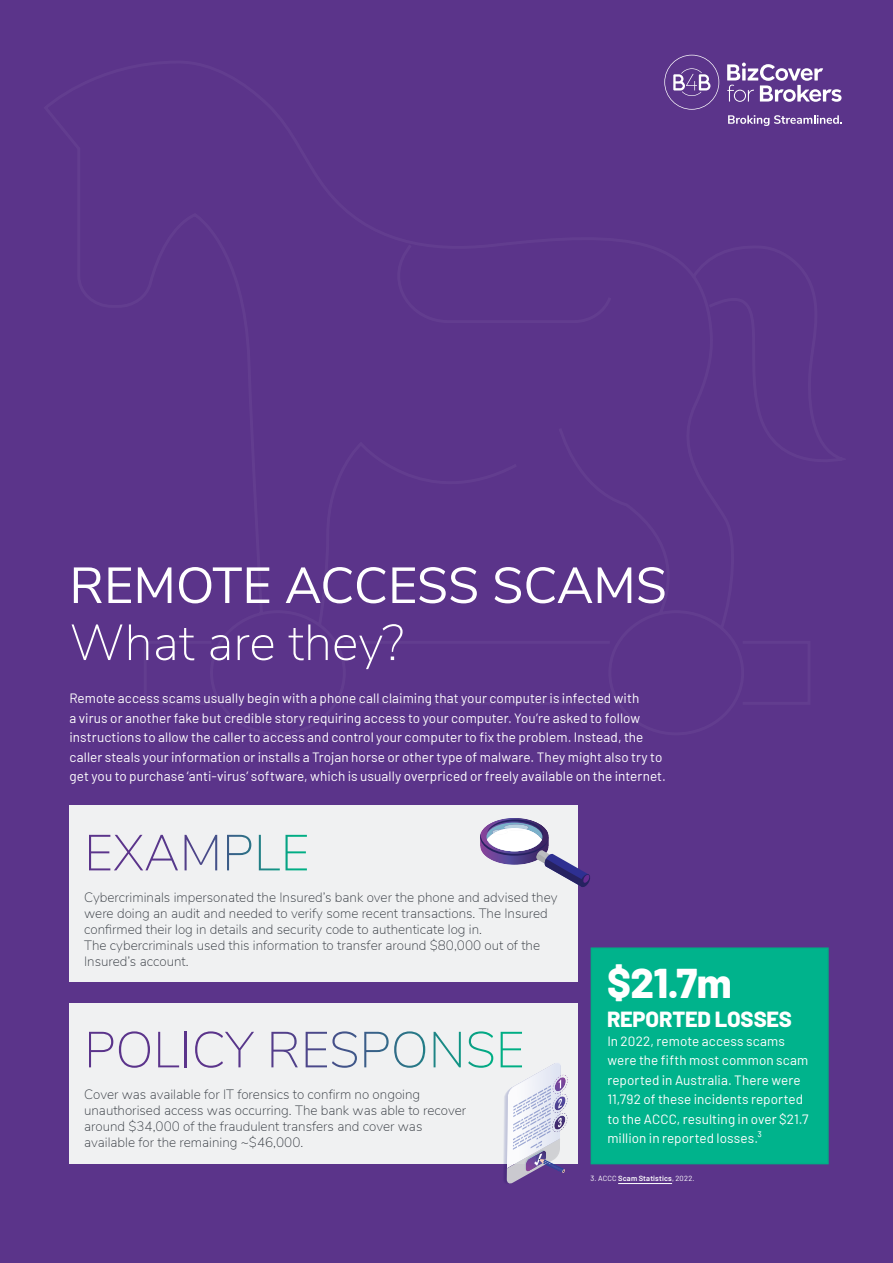
<style>
.page{position:relative;width:893px;height:1263px;background:#5b348a}
.page>*{position:absolute;margin:0;border:0;box-sizing:border-box;transform-origin:0 0}
.t1{font:50.4px "Nunito Sans";color:#fff}
.t2{font:200 50.4px "Nunito Sans";color:#fff}
.t3{font:800 41.55px "Barlow";color:#fff}
.t4{font:800 21.9px "Barlow";letter-spacing:-.01em;color:#fff}
.t5{font:13.5px/19.5px "Barlow";letter-spacing:.005em;color:#fff}
.t6{font:200 13.5px/16.2px "Nunito Sans";color:#33383f}
.t7{font:600 7.5px "Barlow";letter-spacing:.025em;color:#fff}
.s1{font-weight:400}
</style>
<div class="page">
<hr style="left:618px;top:1183px;width:54px;height:1px;background:#fff">
<div style="left:69px;top:805px;width:509px;height:176px;background:#f0f1f2"></div>
<div style="left:69px;top:1003px;width:509px;height:160px;background:#f0f1f2"></div>
<img style="left:89px;top:835px;width:21px;height:35px">
<img style="left:114px;top:835px;width:29px;height:35px">
<img style="left:145px;top:835px;width:33px;height:35px">
<img style="left:185px;top:835px;width:32px;height:35px">
<img style="left:227px;top:835px;width:24px;height:35px">
<img style="left:259px;top:835px;width:21px;height:35px">
<img style="left:285px;top:835px;width:22px;height:35px">
<img style="left:89px;top:1032px;width:24px;height:35px">
<img style="left:119px;top:1031px;width:31px;height:37px">
<img style="left:158px;top:1032px;width:21px;height:35px">
<img style="left:185px;top:1032px;width:2px;height:35px">
<img style="left:195px;top:1031px;width:28px;height:37px">
<img style="left:225px;top:1032px;width:29px;height:35px">
<img style="left:271px;top:1032px;width:27px;height:35px">
<img style="left:306px;top:1032px;width:21px;height:35px">
<img style="left:332px;top:1031px;width:25px;height:37px">
<img style="left:364px;top:1032px;width:25px;height:35px">
<img style="left:394px;top:1031px;width:31px;height:37px">
<img style="left:434px;top:1032px;width:27px;height:35px">
<img style="left:468px;top:1031px;width:25px;height:37px">
<img style="left:501px;top:1032px;width:21px;height:35px">
<div style="left:590px;top:947px;width:239px;height:218px;background:#00b38c"></div>
<img style="left:504px;top:818px;width:21px;height:1px">
<svg style="left:480px;top:819px;width:110px;height:68px"></svg>
<img style="left:565px;top:1075px;width:3px;height:13px">
<svg style="left:503px;top:1061px;width:62px;height:123px"></svg>
<svg style="left:727px;top:63px;width:114px;height:39px"></svg>
<svg style="left:664px;top:55px;width:55px;height:55px"></svg>
<svg style="left:728px;top:115px;width:114px;height:11px"></svg>
<h1 class="t1" style="left:69px;top:567px;width:599px">REMOTE ACCESS SCAMS</h1>
<h1 class="t2" style="left:69px;top:619px;width:336px">What are they?</h1>
<p class="t5" style="left:69px;top:687px;width:598px">Remote access scams usually begin with a phone call claiming that your computer is infected with<br>a virus or another fake but credible story requiring access to your computer. You’re asked to follow instructions to allow the caller to access and control your computer to fix the problem. Instead, the caller steals your information or installs a Trojan horse or other type of malware. They might also try to get you to purchase ‘anti-virus’ software, which is usually overpriced or freely available on the internet.</p>
<p class="t6" style="left:84px;top:889px;width:475px">Cybercriminals impersonated the Insured’s bank over the phone and advised they were doing an audit and needed to verify some recent transactions. The Insured confirmed their log in details and security code to authenticate log in.<br>The cybercriminals used this information to transfer around $80,000 out of the Insured’s account.</p>
<p class="t6" style="left:84px;top:1086px;width:384px">Cover was available for IT forensics to confirm no ongoing unauthorised access was occurring. The bank was able to recover around $34,000 of the fraudulent transfers and cover was available for the remaining ~$46,000.</p>
<h2 class="t3" style="left:607px;top:965px;width:126px">$21.7m</h2>
<h3 class="t4" style="left:607px;top:1009px;width:187px">REPORTED LOSSES</h3>
<p class="t5" style="left:607px;top:1033px;width:203px">In 2022, remote access scams were the fifth most common scam reported in Australia. There were<br>11,792 of these incidents reported to the ACCC, resulting in over $21.7 million in reported losses.³</p>
<p class="t7" style="left:591px;top:1175px;width:105px"><span class="s1">3. ACCC</span> Scam Statistics<span class="s1">, 2022.</span></p>
</div>
